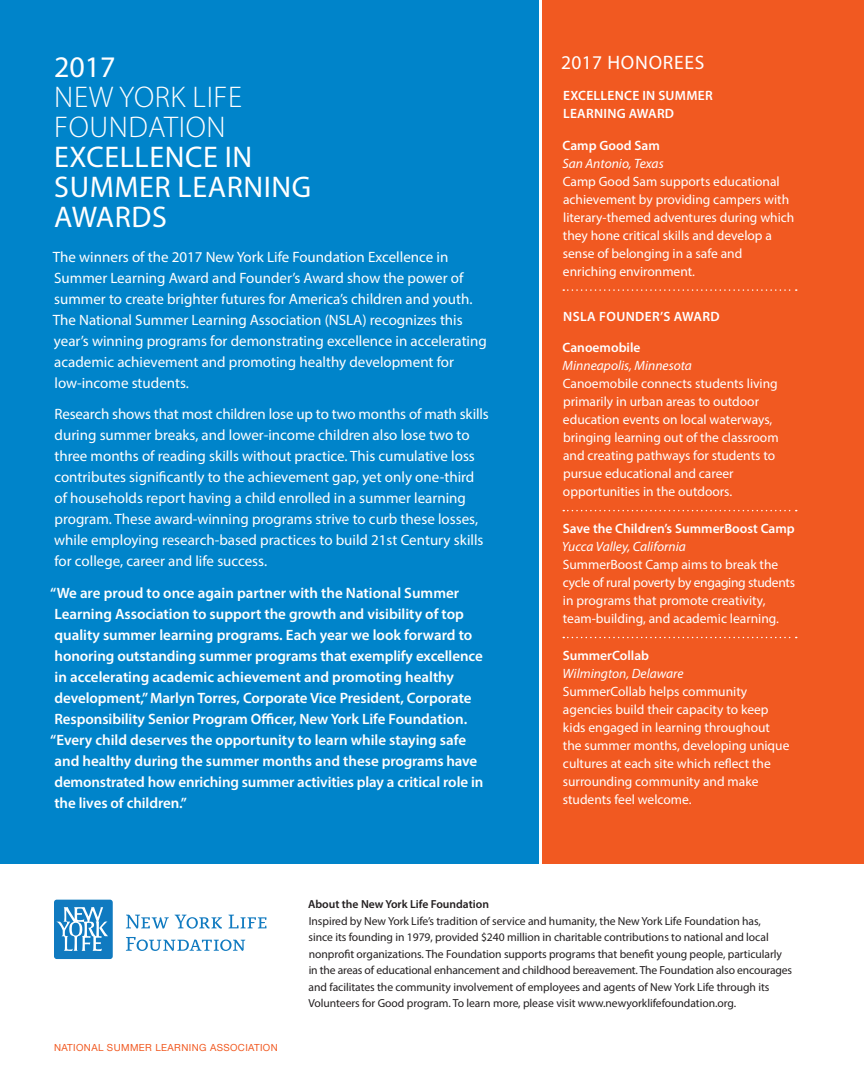
<style>
.page{position:relative;width:864px;height:1080px;background:#fff}
.page>*{position:absolute;margin:0;border:0;box-sizing:border-box;transform-origin:0 0}
.subheads_-_bold_caps{font:30px/30px "Myriad Pro";letter-spacing:.02em;color:#fff}
.main_text_-_MyrPro_R{font:19.5px "Myriad Pro";letter-spacing:.04em;color:#fff}
.main_text_-_MyrPro_R-2{font:15px/21px "Myriad Pro";color:#fff}
.program_titles_C{font:600 15px/21px "Myriad Pro";letter-spacing:-.005em;color:#fff}
.main_text_-_MyrPro_R-3{font:13.5px/18px "Myriad Pro";color:#fff}
.main_text_-_MyrPro_R-4{font:600 13.5px/18px "Myriad Pro";letter-spacing:.02em;color:#fff}
.main_text_-_MyrPro_R-5{font:11.7px/16.5px "Myriad Pro";letter-spacing:-.005em;color:#231f20}
.t1{font:9.75px "Helvetica Neue";letter-spacing:.04em;color:#f15921}
.s1{font-weight:300}
.s2{font-weight:600}
.s3{font-style:italic}
</style>
<div class="page">
<div style="left:0;top:0;width:538px;height:864px;background:#0084ca"></div>
<div style="left:542px;top:0;width:322px;height:864px;background:#f15921"></div>
<svg style="left:563px;top:289px;width:234px;height:2px"></svg>
<svg style="left:563px;top:510px;width:234px;height:1px"></svg>
<svg style="left:563px;top:637px;width:234px;height:1px"></svg>
<svg style="left:54px;top:900px;width:59px;height:59px;background:#4396cd"></svg>
<svg style="left:126px;top:937px;width:119px;height:14px"></svg>
<svg style="left:126px;top:915px;width:141px;height:14px"></svg>
<p class="subheads_-_bold_caps" style="left:54px;top:51px;width:259px">2017<br><span class="s1">NEW YORK LIFE<br>FOUNDATION<br></span>EXCELLENCE IN<br>SUMMER LEARNING<br>AWARDS</p>
<p class="main_text_-_MyrPro_R-2" style="left:53px;top:246px;width:435px">The winners of the 2017 New York Life Foundation Excellence in Summer Learning Award and Founder’s Award show the power of summer to create brighter futures for America’s children and youth.<br>The National Summer Learning Association (NSLA) recognizes this year’s winning programs for demonstrating excellence in accelerating academic achievement and promoting healthy development for low-income students.</p>
<p class="main_text_-_MyrPro_R-2" style="left:54px;top:404px;width:436px">Research shows that most children lose up to two months of math skills during summer breaks, and lower-income children also lose two to three months of reading skills without practice. This cumulative loss contributes significantly to the achievement gap, yet only one-third of households report having a child enrolled in a summer learning program. These award-winning programs strive to curb these losses, while employing research-based practices to build 21st Century skills for college, career and life success.</p>
<p class="program_titles_C" style="left:50px;top:582px;width:435px">“We are proud to once again partner with the National Summer Learning Association to support the growth and visibility of top quality summer learning programs. Each year we look forward to honoring outstanding summer programs that exemplify excellence in accelerating academic achievement and promoting healthy development,” Marlyn Torres, Corporate Vice President, Corporate Responsibility Senior Program Officer, New York Life Foundation. “Every child deserves the opportunity to learn while staying safe and healthy during the summer months and these programs have demonstrated how enriching summer activities play a critical role in the lives of children.”</p>
<p class="main_text_-_MyrPro_R" style="left:561px;top:50px;width:145px">2017 HONOREES</p>
<p class="main_text_-_MyrPro_R-4" style="left:563px;top:86px;width:151px">EXCELLENCE IN SUMMER<br>LEARNING AWARD</p>
<p class="main_text_-_MyrPro_R-3" style="left:562px;top:136px;width:234px"><span class="s2">Camp Good Sam<br></span><span class="s3">San Antonio, Texas<br></span>Camp Good Sam supports educational achievement by providing campers with literary-themed adventures during which they hone critical skills and develop a sense of belonging in a safe and enriching environment.</p>
<p class="main_text_-_MyrPro_R-4" style="left:563px;top:307px;width:158px">NSLA FOUNDER’S AWARD</p>
<p class="main_text_-_MyrPro_R-3" style="left:563px;top:339px;width:218px"><span class="s2">Canoemobile<br></span><span class="s3">Minneapolis, Minnesota<br></span>Canoemobile connects students living primarily in urban areas to outdoor education events on local waterways, bringing learning out of the classroom and creating pathways for students to pursue educational and career opportunities in the outdoors.</p>
<p class="main_text_-_MyrPro_R-3" style="left:562px;top:519px;width:235px"><span class="s2">Save the Children’s SummerBoost Camp </span><span class="s3">Yucca Valley, California<br></span>SummerBoost Camp aims to break the cycle of rural poverty by engaging students in programs that promote creativity, team-building, and academic learning.</p>
<p class="main_text_-_MyrPro_R-3" style="left:562px;top:646px;width:228px"><span class="s2">SummerCollab<br></span><span class="s3">Wilmington, Delaware<br></span>SummerCollab helps community agencies build their capacity to keep kids engaged in learning throughout the summer months, developing unique cultures at each site which reflect the surrounding community and make students feel welcome.</p>
<p class="t1" style="left:54px;top:1040px;width:225px">NATIONAL SUMMER LEARNING ASSOCIATION</p>
<p class="main_text_-_MyrPro_R-5" style="left:308px;top:896px;width:486px"><span class="s2">About the New York Life Foundation<br></span>Inspired by New York Life’s tradition of service and humanity, the New York Life Foundation has,<br>since its founding in 1979, provided $240 million in charitable contributions to national and local nonprofit organizations. The Foundation supports programs that benefit young people, particularly in the areas of educational enhancement and childhood bereavement. The Foundation also encourages and facilitates the community involvement of employees and agents of New York Life through its Volunteers for Good program. To learn more, please visit www.newyorklifefoundation.org.</p>
</div>
